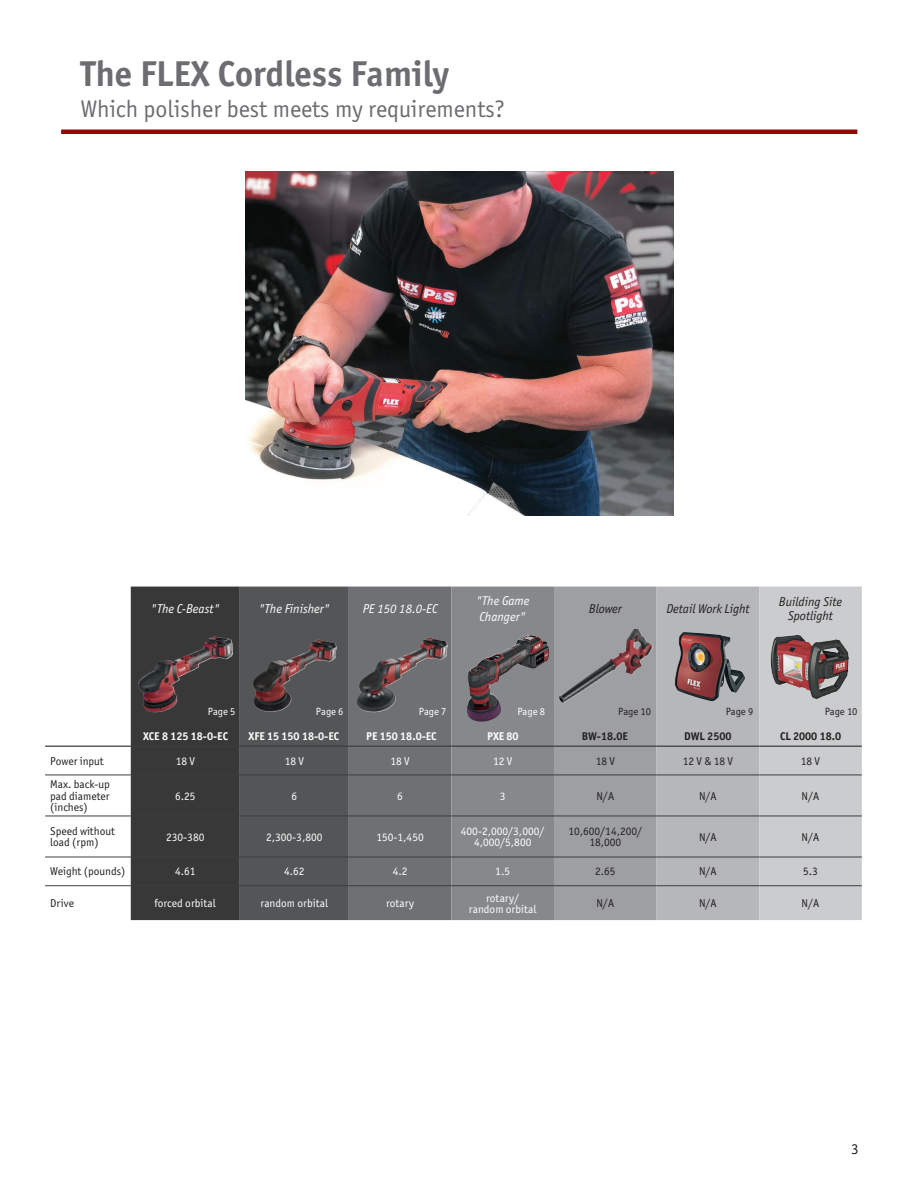
<style>
.page{position:relative;width:918px;height:1188px;background:#fff}
.page>*{position:absolute;margin:0;border:0;box-sizing:border-box;transform-origin:0 0}
.t1{font:700 36px "Officina Sans ITC Pro";color:#6c6d70}
.t2{font:24px "Officina Sans ITC Pro";color:#6c6d70}
.t3{font:15px "Officina Sans ITC Pro";color:#231f20}
.t4{font:italic 12.9px "Officina Sans ITC Pro";color:#fff}
.t5{font:italic 12.9px "Officina Sans ITC Pro";color:#231f20}
.t6{font:11.4px/11.4px "Officina Sans ITC Pro";color:#231f20}
.t7{font:11.4px "Officina Sans ITC Pro";color:#fff}
.t8{font:700 11.25px "Officina Sans ITC Pro";color:#fff}
.t9{font:700 11.25px "Officina Sans ITC Pro";color:#231f20}
.t10{font:10.5px "Officina Sans ITC Pro";color:#fff}
.t11{font:10.5px "Officina Sans ITC Pro";color:#231f20}
</style>
<div class="page">
<svg style="left:131px;top:587px;width:731px;height:333px;background:#828386"></svg>
<hr style="left:45px;top:746px;width:86px;height:1px;background:#3e3e3f">
<hr style="left:131px;top:746px;width:109px;height:1px;background:#3e3e3f">
<hr style="left:240px;top:746px;width:109px;height:1px;background:#3e3e3f">
<hr style="left:349px;top:746px;width:102px;height:1px;background:#3e3e3f">
<hr style="left:451px;top:746px;width:103px;height:1px;background:#3e3e3f">
<hr style="left:554px;top:746px;width:103px;height:1px;background:#3e3e3f">
<hr style="left:657px;top:746px;width:102px;height:1px;background:#3e3e3f">
<hr style="left:759px;top:746px;width:103px;height:1px;background:#3e3e3f">
<hr style="left:45px;top:775px;width:86px;height:1px;background:#3e3e3f">
<hr style="left:131px;top:775px;width:109px;height:1px;background:#3e3e3f">
<hr style="left:240px;top:775px;width:109px;height:1px;background:#3e3e3f">
<hr style="left:349px;top:775px;width:102px;height:1px;background:#3e3e3f">
<hr style="left:451px;top:775px;width:103px;height:1px;background:#3e3e3f">
<hr style="left:554px;top:775px;width:103px;height:1px;background:#3e3e3f">
<hr style="left:657px;top:775px;width:102px;height:1px;background:#3e3e3f">
<hr style="left:759px;top:775px;width:103px;height:1px;background:#3e3e3f">
<hr style="left:45px;top:816px;width:86px;height:1px;background:#3e3e3f">
<hr style="left:131px;top:816px;width:109px;height:1px;background:#3e3e3f">
<hr style="left:240px;top:816px;width:109px;height:1px;background:#3e3e3f">
<hr style="left:349px;top:816px;width:102px;height:1px;background:#3e3e3f">
<hr style="left:451px;top:816px;width:103px;height:1px;background:#3e3e3f">
<hr style="left:554px;top:816px;width:103px;height:1px;background:#3e3e3f">
<hr style="left:657px;top:816px;width:102px;height:1px;background:#3e3e3f">
<hr style="left:759px;top:816px;width:103px;height:1px;background:#3e3e3f">
<hr style="left:45px;top:857px;width:86px;height:1px;background:#3e3e3f">
<hr style="left:131px;top:857px;width:109px;height:1px;background:#3e3e3f">
<hr style="left:240px;top:857px;width:109px;height:1px;background:#3e3e3f">
<hr style="left:349px;top:857px;width:102px;height:1px;background:#3e3e3f">
<hr style="left:451px;top:857px;width:103px;height:1px;background:#3e3e3f">
<hr style="left:554px;top:857px;width:103px;height:1px;background:#3e3e3f">
<hr style="left:657px;top:857px;width:102px;height:1px;background:#3e3e3f">
<hr style="left:759px;top:857px;width:103px;height:1px;background:#3e3e3f">
<hr style="left:45px;top:885px;width:86px;height:1px;background:#3e3e3f">
<hr style="left:131px;top:885px;width:109px;height:1px;background:#3e3e3f">
<hr style="left:240px;top:885px;width:109px;height:1px;background:#3e3e3f">
<hr style="left:349px;top:885px;width:102px;height:1px;background:#3e3e3f">
<hr style="left:451px;top:885px;width:103px;height:1px;background:#3e3e3f">
<hr style="left:554px;top:885px;width:103px;height:1px;background:#3e3e3f">
<hr style="left:657px;top:885px;width:102px;height:1px;background:#3e3e3f">
<hr style="left:759px;top:885px;width:103px;height:1px;background:#3e3e3f">
<hr style="left:61px;top:130px;width:796px;height:4px;background:#8b0a02">
<img style="left:252px;top:640px;width:65px;height:72px">
<img style="left:357px;top:638px;width:71px;height:74px">
<img style="left:138px;top:637px;width:77px;height:75px">
<img style="left:559px;top:629px;width:94px;height:74px">
<img style="left:771px;top:635px;width:77px;height:64px">
<img style="left:245px;top:172px;width:429px;height:343px">
<img style="left:467px;top:635px;width:61px;height:87px">
<img style="left:675px;top:632px;width:70px;height:69px">
<p class="t1" style="left:81px;top:51px;width:369px">The FLEX Cordless Family</p>
<p class="t2" style="left:81px;top:95px;width:426px">Which polisher best meets my requirements?</p>
<p class="t4" style="left:151px;top:601px;width:71px">"The C-Beast"</p>
<p class="t4" style="left:259px;top:601px;width:73px">"The Finisher"</p>
<p class="t4" style="left:363px;top:601px;width:76px">PE 150 18.0-EC</p>
<p class="t4" style="left:476px;top:594px;width:55px">"The Game</p>
<p class="t4" style="left:480px;top:609px;width:48px">Changer"</p>
<p class="t5" style="left:589px;top:601px;width:34px">Blower</p>
<p class="t5" style="left:666px;top:601px;width:85px">Detail Work Light</p>
<p class="t5" style="left:779px;top:594px;width:65px">Building Site</p>
<p class="t5" style="left:788px;top:608px;width:46px">Spotlight</p>
<p class="t10" style="left:208px;top:705px;width:29px">Page 5</p>
<p class="t10" style="left:316px;top:705px;width:29px">Page 6</p>
<p class="t10" style="left:419px;top:705px;width:29px">Page 7</p>
<p class="t11" style="left:618px;top:705px;width:34px">Page 10</p>
<p class="t11" style="left:825px;top:705px;width:34px">Page 10</p>
<p class="t9" style="left:684px;top:729px;width:49px">DWL 2500</p>
<p class="t10" style="left:517px;top:705px;width:29px">Page 8</p>
<p class="t11" style="left:726px;top:705px;width:29px">Page 9</p>
<p class="t8" style="left:143px;top:729px;width:86px">XCE 8 125 18-0-EC</p>
<p class="t8" style="left:249px;top:729px;width:92px">XFE 15 150 18-0-EC</p>
<p class="t8" style="left:366px;top:729px;width:72px">PE 150 18.0-EC</p>
<p class="t8" style="left:487px;top:729px;width:33px">PXE 80</p>
<p class="t9" style="left:582px;top:729px;width:48px">BW-18.0E</p>
<p class="t9" style="left:780px;top:729px;width:63px">CL 2000 18.0</p>
<p class="t6" style="left:50px;top:755px;width:55px">Power input</p>
<p class="t7" style="left:176px;top:754px;width:21px">18 V</p>
<p class="t7" style="left:285px;top:754px;width:21px">18 V</p>
<p class="t7" style="left:390px;top:754px;width:21px">18 V</p>
<p class="t7" style="left:493px;top:754px;width:21px">12 V</p>
<p class="t6" style="left:596px;top:755px;width:21px">18 V</p>
<p class="t6" style="left:683px;top:755px;width:52px">12 V &amp; 18 V</p>
<p class="t6" style="left:801px;top:755px;width:21px">18 V</p>
<p class="t6" style="left:50px;top:779px;width:61px">Max. back-up</p>
<p class="t6" style="left:50px;top:790px;width:61px">pad diameter (inches)</p>
<p class="t7" style="left:175px;top:789px;width:22px">6.25</p>
<p class="t7" style="left:291px;top:789px;width:7px">6</p>
<p class="t7" style="left:397px;top:789px;width:7px">6</p>
<p class="t7" style="left:500px;top:789px;width:7px">3</p>
<p class="t6" style="left:596px;top:790px;width:19px">N/A</p>
<p class="t6" style="left:699px;top:790px;width:19px">N/A</p>
<p class="t6" style="left:802px;top:790px;width:19px">N/A</p>
<p class="t6" style="left:50px;top:825px;width:66px">Speed without load (rpm)</p>
<p class="t7" style="left:166px;top:830px;width:40px">230-380</p>
<p class="t7" style="left:266px;top:830px;width:58px">2,300-3,800</p>
<p class="t7" style="left:376px;top:830px;width:49px">150-1,450</p>
<p class="t7" style="left:461px;top:824px;width:85px">400-2,000/3,000/</p>
<p class="t7" style="left:474px;top:836px;width:59px">4,000/5,800</p>
<p class="t6" style="left:568px;top:825px;width:75px">10,600/14,200/</p>
<p class="t6" style="left:589px;top:837px;width:33px">18,000</p>
<p class="t6" style="left:699px;top:831px;width:19px">N/A</p>
<p class="t6" style="left:802px;top:831px;width:19px">N/A</p>
<p class="t6" style="left:50px;top:866px;width:77px">Weight (pounds)</p>
<p class="t7" style="left:175px;top:865px;width:22px">4.61</p>
<p class="t7" style="left:284px;top:865px;width:22px">4.62</p>
<p class="t7" style="left:393px;top:865px;width:16px">4.2</p>
<p class="t7" style="left:495px;top:865px;width:16px">1.5</p>
<p class="t6" style="left:595px;top:866px;width:22px">2.65</p>
<p class="t6" style="left:699px;top:866px;width:19px">N/A</p>
<p class="t6" style="left:803px;top:866px;width:16px">5.3</p>
<p class="t6" style="left:50px;top:898px;width:25px">Drive</p>
<p class="t7" style="left:155px;top:897px;width:63px">forced orbital</p>
<p class="t7" style="left:260px;top:897px;width:69px">random orbital</p>
<p class="t7" style="left:386px;top:897px;width:29px">rotary</p>
<p class="t7" style="left:486px;top:891px;width:35px">rotary/</p>
<p class="t7" style="left:469px;top:902px;width:69px">random orbital</p>
<p class="t6" style="left:596px;top:898px;width:19px">N/A</p>
<p class="t6" style="left:699px;top:898px;width:19px">N/A</p>
<p class="t6" style="left:802px;top:898px;width:19px">N/A</p>
<p class="t3" style="left:851px;top:1140px;width:9px">3</p>
</div>
